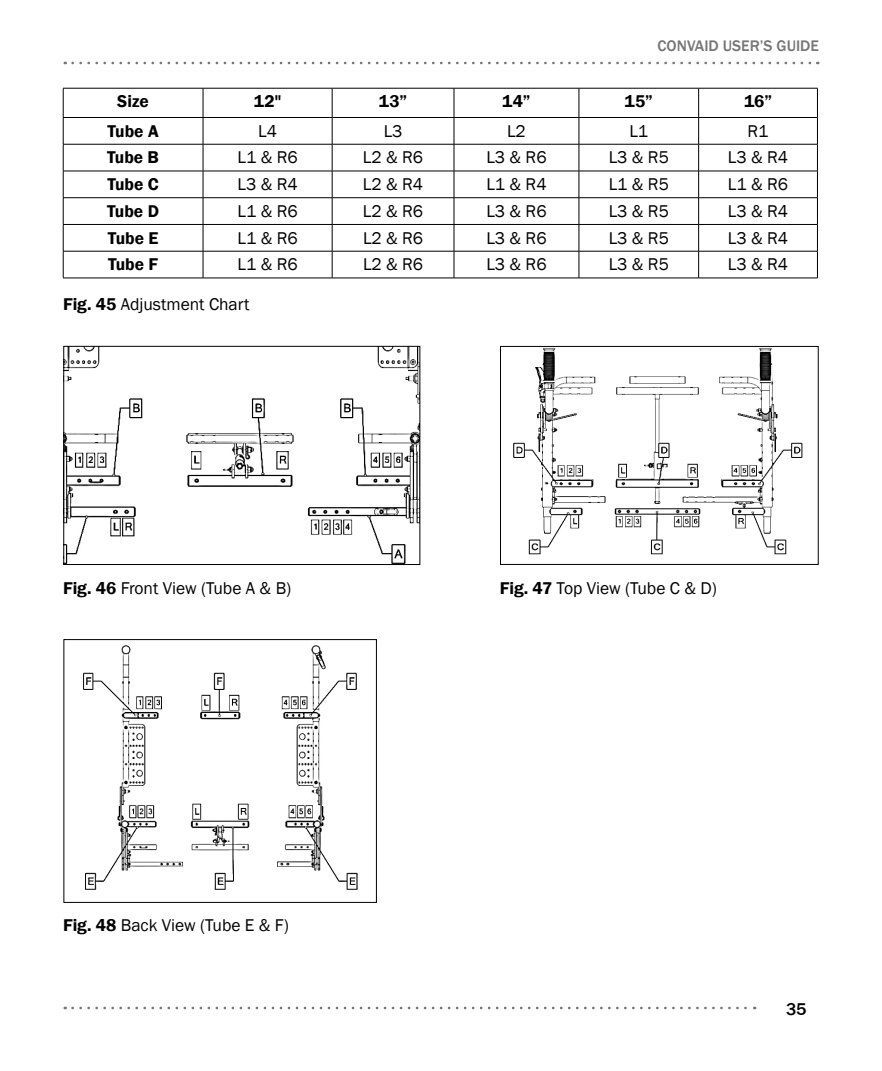
<style>
.page{position:relative;width:882px;height:1071px;background:#fff}
.page>*{position:absolute;margin:0;border:0;box-sizing:border-box;transform-origin:0 0}
.t1{font:17.5px "Franklin Gothic";color:#000}
.t2{font:600 17.5px "Franklin Gothic";color:#000}
.t3{font:500 17.5px "Franklin Gothic";color:#000}
.t4{font:500 15.75px "Franklin Gothic";color:#767676}
.s1{font-weight:600}
</style>
<div class="page">
<svg style="left:73px;top:62px;width:745px;height:2px"></svg>
<svg style="left:73px;top:1007px;width:682px;height:2px"></svg>
<hr style="left:63px;top:88px;width:140px;height:1px;background:#000">
<hr style="left:203px;top:88px;width:129px;height:1px;background:#000">
<hr style="left:332px;top:88px;width:122px;height:1px;background:#000">
<hr style="left:454px;top:88px;width:125px;height:1px;background:#000">
<hr style="left:579px;top:88px;width:120px;height:1px;background:#000">
<hr style="left:699px;top:88px;width:119px;height:1px;background:#000">
<hr style="left:63px;top:117px;width:140px;height:1px;background:#000">
<hr style="left:203px;top:117px;width:129px;height:1px;background:#000">
<hr style="left:332px;top:117px;width:122px;height:1px;background:#000">
<hr style="left:454px;top:117px;width:125px;height:1px;background:#000">
<hr style="left:579px;top:117px;width:120px;height:1px;background:#000">
<hr style="left:699px;top:117px;width:119px;height:1px;background:#000">
<hr style="left:63px;top:144px;width:140px;height:1px;background:#000">
<hr style="left:203px;top:144px;width:129px;height:1px;background:#000">
<hr style="left:332px;top:144px;width:122px;height:1px;background:#000">
<hr style="left:454px;top:144px;width:125px;height:1px;background:#000">
<hr style="left:579px;top:144px;width:120px;height:1px;background:#000">
<hr style="left:699px;top:144px;width:119px;height:1px;background:#000">
<hr style="left:63px;top:171px;width:140px;height:1px;background:#000">
<hr style="left:203px;top:171px;width:129px;height:1px;background:#000">
<hr style="left:332px;top:171px;width:122px;height:1px;background:#000">
<hr style="left:454px;top:171px;width:125px;height:1px;background:#000">
<hr style="left:579px;top:171px;width:120px;height:1px;background:#000">
<hr style="left:699px;top:171px;width:119px;height:1px;background:#000">
<hr style="left:63px;top:197px;width:140px;height:1px;background:#000">
<hr style="left:203px;top:197px;width:129px;height:1px;background:#000">
<hr style="left:332px;top:197px;width:122px;height:1px;background:#000">
<hr style="left:454px;top:197px;width:125px;height:1px;background:#000">
<hr style="left:579px;top:197px;width:120px;height:1px;background:#000">
<hr style="left:699px;top:197px;width:119px;height:1px;background:#000">
<hr style="left:63px;top:224px;width:140px;height:1px;background:#000">
<hr style="left:203px;top:224px;width:129px;height:1px;background:#000">
<hr style="left:332px;top:224px;width:122px;height:1px;background:#000">
<hr style="left:454px;top:224px;width:125px;height:1px;background:#000">
<hr style="left:579px;top:224px;width:120px;height:1px;background:#000">
<hr style="left:699px;top:224px;width:119px;height:1px;background:#000">
<hr style="left:63px;top:251px;width:140px;height:1px;background:#000">
<svg style="left:63px;top:88px;width:1px;height:190px"></svg>
<hr style="left:203px;top:251px;width:129px;height:1px;background:#000">
<svg style="left:203px;top:88px;width:1px;height:190px"></svg>
<hr style="left:332px;top:251px;width:122px;height:1px;background:#000">
<svg style="left:332px;top:88px;width:1px;height:190px"></svg>
<hr style="left:454px;top:251px;width:125px;height:1px;background:#000">
<svg style="left:454px;top:88px;width:1px;height:190px"></svg>
<hr style="left:579px;top:251px;width:120px;height:1px;background:#000">
<svg style="left:579px;top:88px;width:1px;height:190px"></svg>
<hr style="left:699px;top:251px;width:119px;height:1px;background:#000">
<svg style="left:698px;top:88px;width:1px;height:190px"></svg>
<svg style="left:817px;top:88px;width:1px;height:190px"></svg>
<hr style="left:63px;top:278px;width:140px;height:1px;background:#000">
<hr style="left:203px;top:278px;width:129px;height:1px;background:#000">
<hr style="left:332px;top:278px;width:122px;height:1px;background:#000">
<hr style="left:454px;top:278px;width:125px;height:1px;background:#000">
<hr style="left:579px;top:278px;width:120px;height:1px;background:#000">
<hr style="left:699px;top:278px;width:119px;height:1px;background:#000">
<img style="left:65px;top:348px;width:353px;height:215px">
<div style="left:63px;top:346px;width:357px;height:219px;border:1px solid #000"></div>
<img style="left:83px;top:645px;width:275px;height:245px">
<div style="left:63px;top:639px;width:314px;height:264px;border:1px solid #000"></div>
<img style="left:513px;top:348px;width:290px;height:207px">
<div style="left:500px;top:346px;width:319px;height:219px;border:1px solid #000"></div>
<p class="t4" style="left:658px;top:36px;width:163px">CONVAID USER’S GUIDE</p>
<p class="t2" style="left:117px;top:91px;width:33px">Size</p>
<p class="t2" style="left:254px;top:91px;width:29px">12"</p>
<p class="t2" style="left:379px;top:91px;width:30px">13”</p>
<p class="t2" style="left:502px;top:91px;width:30px">14”</p>
<p class="t2" style="left:625px;top:91px;width:30px">15”</p>
<p class="t2" style="left:744px;top:91px;width:30px">16”</p>
<p class="t2" style="left:108px;top:120px;width:53px">Tube A</p>
<p class="t1" style="left:258px;top:120px;width:20px">L4</p>
<p class="t1" style="left:384px;top:120px;width:20px">L3</p>
<p class="t1" style="left:507px;top:120px;width:20px">L2</p>
<p class="t1" style="left:629px;top:120px;width:20px">L1</p>
<p class="t1" style="left:748px;top:120px;width:22px">R1</p>
<p class="t2" style="left:107px;top:147px;width:53px">Tube B</p>
<p class="t1" style="left:237px;top:147px;width:62px">L1 &amp; R6</p>
<p class="t1" style="left:363px;top:147px;width:62px">L2 &amp; R6</p>
<p class="t1" style="left:486px;top:147px;width:62px">L3 &amp; R6</p>
<p class="t1" style="left:609px;top:147px;width:62px">L3 &amp; R5</p>
<p class="t1" style="left:728px;top:147px;width:62px">L3 &amp; R4</p>
<p class="t2" style="left:107px;top:174px;width:53px">Tube C</p>
<p class="t1" style="left:238px;top:174px;width:62px">L3 &amp; R4</p>
<p class="t1" style="left:363px;top:174px;width:62px">L2 &amp; R4</p>
<p class="t1" style="left:486px;top:174px;width:62px">L1 &amp; R4</p>
<p class="t1" style="left:609px;top:174px;width:62px">L1 &amp; R5</p>
<p class="t1" style="left:728px;top:174px;width:62px">L1 &amp; R6</p>
<p class="t2" style="left:107px;top:200px;width:53px">Tube D</p>
<p class="t1" style="left:238px;top:200px;width:62px">L1 &amp; R6</p>
<p class="t1" style="left:363px;top:200px;width:62px">L2 &amp; R6</p>
<p class="t1" style="left:486px;top:200px;width:62px">L3 &amp; R6</p>
<p class="t1" style="left:609px;top:200px;width:62px">L3 &amp; R5</p>
<p class="t1" style="left:728px;top:200px;width:62px">L3 &amp; R4</p>
<p class="t2" style="left:108px;top:227px;width:52px">Tube E</p>
<p class="t1" style="left:238px;top:227px;width:62px">L1 &amp; R6</p>
<p class="t1" style="left:363px;top:227px;width:62px">L2 &amp; R6</p>
<p class="t1" style="left:486px;top:227px;width:62px">L3 &amp; R6</p>
<p class="t1" style="left:609px;top:227px;width:62px">L3 &amp; R5</p>
<p class="t1" style="left:728px;top:227px;width:62px">L3 &amp; R4</p>
<p class="t2" style="left:108px;top:254px;width:52px">Tube F</p>
<p class="t1" style="left:238px;top:254px;width:62px">L1 &amp; R6</p>
<p class="t1" style="left:363px;top:254px;width:62px">L2 &amp; R6</p>
<p class="t1" style="left:486px;top:254px;width:62px">L3 &amp; R6</p>
<p class="t1" style="left:609px;top:254px;width:62px">L3 &amp; R5</p>
<p class="t1" style="left:728px;top:254px;width:62px">L3 &amp; R4</p>
<p class="t1" style="left:63px;top:293px;width:188px"><span class="s1">Fig. 45</span> Adjustment Chart</p>
<p class="t1" style="left:63px;top:577px;width:230px"><span class="s1">Fig. 46</span> Front View (Tube A &amp; B)</p>
<p class="t1" style="left:63px;top:915px;width:227px"><span class="s1">Fig. 48</span> Back View (Tube E &amp; F)</p>
<p class="t1" style="left:500px;top:577px;width:219px"><span class="s1">Fig. 47</span> Top View (Tube C &amp; D)</p>
<p class="t3" style="left:786px;top:998px;width:22px">35</p>
</div>
